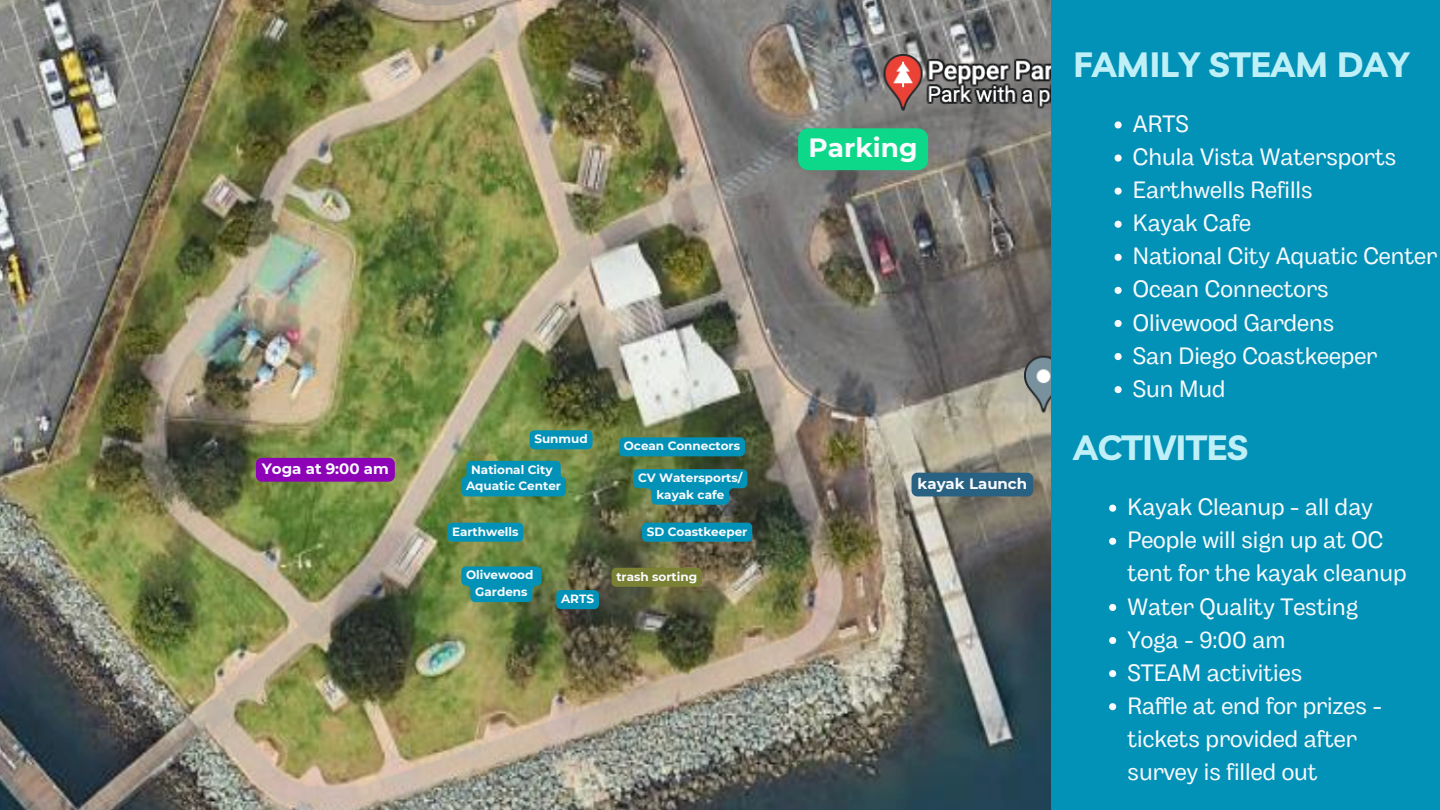
<style>
.page{position:relative;width:1440px;height:810px;background:#0292b7}
.page>*{position:absolute;margin:0;border:0;box-sizing:border-box;transform-origin:0 0}
.t1{font:700 35px "Livvic";color:#c0f0f7}
.t2{font:700 26.4px "Montserrat";color:#f9fafd}
.t3{font:23.6px/33.1px "Body Grotesque";color:#f9fafd}
.t4{font:700 15px "Montserrat";color:#f9fafd}
.t5{font:700 12px "Montserrat";color:#f9fafd}
</style>
<div class="page">
<img style="left:0;top:0;width:1050px;height:810px">
<svg style="left:1115px;top:121px;width:7px;height:7px"></svg>
<svg style="left:1115px;top:154px;width:7px;height:8px"></svg>
<svg style="left:1115px;top:188px;width:7px;height:7px"></svg>
<svg style="left:1115px;top:221px;width:7px;height:7px"></svg>
<svg style="left:1115px;top:254px;width:7px;height:7px"></svg>
<svg style="left:1115px;top:287px;width:7px;height:7px"></svg>
<svg style="left:1115px;top:320px;width:7px;height:7px"></svg>
<svg style="left:1115px;top:353px;width:7px;height:7px"></svg>
<svg style="left:1115px;top:386px;width:7px;height:7px"></svg>
<div style="left:530px;top:430px;width:63px;height:19px;background:#0292b7;border-radius:5px"></div>
<div style="left:447px;top:523px;width:76px;height:19px;background:#0292b7;border-radius:5px"></div>
<svg style="left:633px;top:469px;width:114px;height:36px"></svg>
<div style="left:642px;top:523px;width:110px;height:19px;background:#0292b7;border-radius:5px"></div>
<div style="left:619px;top:437px;width:126px;height:19px;background:#0292b7;border-radius:5px"></div>
<svg style="left:461px;top:567px;width:81px;height:35px"></svg>
<div style="left:612px;top:568px;width:90px;height:19px;background:#7a8134;border-radius:5px"></div>
<svg style="left:556px;top:590px;width:43px;height:19px"></svg>
<svg style="left:1109px;top:505px;width:7px;height:7px"></svg>
<svg style="left:1109px;top:538px;width:7px;height:7px"></svg>
<svg style="left:1109px;top:604px;width:7px;height:7px"></svg>
<svg style="left:1109px;top:637px;width:7px;height:7px"></svg>
<svg style="left:1109px;top:670px;width:7px;height:7px"></svg>
<svg style="left:1109px;top:703px;width:7px;height:7px"></svg>
<svg style="left:461px;top:461px;width:105px;height:35px"></svg>
<div style="left:256px;top:458px;width:139px;height:24px;background:#8d02b7;border-radius:6px"></div>
<div style="left:912px;top:473px;width:121px;height:23px;background:#286181;border-radius:6px"></div>
<div style="left:798px;top:128px;width:130px;height:42px;background:#0dd889;border-radius:10px"></div>
<p class="t4" style="left:262px;top:459px;width:128px">Yoga at 9:00 am</p>
<p class="t5" style="left:534px;top:432px;width:55px">Sunmud</p>
<p class="t5" style="left:471px;top:462px;width:83px">National City</p>
<p class="t5" style="left:466px;top:479px;width:97px">Aquatic Center</p>
<p class="t5" style="left:452px;top:524px;width:68px">Earthwells</p>
<p class="t5" style="left:466px;top:568px;width:69px">Olivewood</p>
<p class="t5" style="left:475px;top:584px;width:54px">Gardens</p>
<p class="t5" style="left:561px;top:591px;width:35px">ARTS</p>
<h1 class="t5" style="left:624px;top:439px;width:118px">Ocean Connectors</h1>
<h5 class="t5" style="left:638px;top:470px;width:106px">CV Watersports/</h5>
<p class="t5" style="left:656px;top:487px;width:69px">kayak cafe</p>
<h4 class="t5" style="left:647px;top:524px;width:102px">SD Coastkeeper</h4>
<p class="t5" style="left:616px;top:569px;width:82px">trash sorting</p>
<p class="t2" style="left:809px;top:131px;width:110px">Parking</p>
<p class="t4" style="left:918px;top:474px;width:111px">kayak Launch</p>
<p class="t1" style="left:1074px;top:41px;width:337px">FAMILY STEAM DAY</p>
<h3 class="t3" style="left:1133px;top:109px;width:57px">ARTS</h3>
<h4 class="t3" style="left:1133px;top:142px;width:265px">Chula Vista Watersports</h4>
<p class="t3" style="left:1133px;top:175px;width:181px">Earthwells Refills</p>
<p class="t3" style="left:1133px;top:208px;width:120px">Kayak Cafe</p>
<p class="t3" style="left:1133px;top:241px;width:306px">National City Aquatic Center</p>
<p class="t3" style="left:1133px;top:275px;width:198px">Ocean Connectors</p>
<p class="t3" style="left:1133px;top:308px;width:203px">Olivewood Gardens</p>
<p class="t3" style="left:1133px;top:341px;width:246px">San Diego Coastkeeper</p>
<p class="t3" style="left:1133px;top:374px;width:94px">Sun Mud</p>
<p class="t1" style="left:1074px;top:425px;width:176px">ACTIVITES</p>
<p class="t3" style="left:1127px;top:492px;width:247px">Kayak Cleanup - all day</p>
<p class="t3" style="left:1127px;top:525px;width:281px">People will sign up at OC tent for the kayak cleanup</p>
<p class="t3" style="left:1127px;top:592px;width:232px">Water Quality Testing</p>
<p class="t3" style="left:1127px;top:625px;width:160px">Yoga - 9:00 am</p>
<p class="t3" style="left:1127px;top:658px;width:176px">STEAM activities</p>
<h1 class="t3" style="left:1127px;top:691px;width:256px">Raffle at end for prizes - tickets provided after survey is filled out</h1>
</div>
